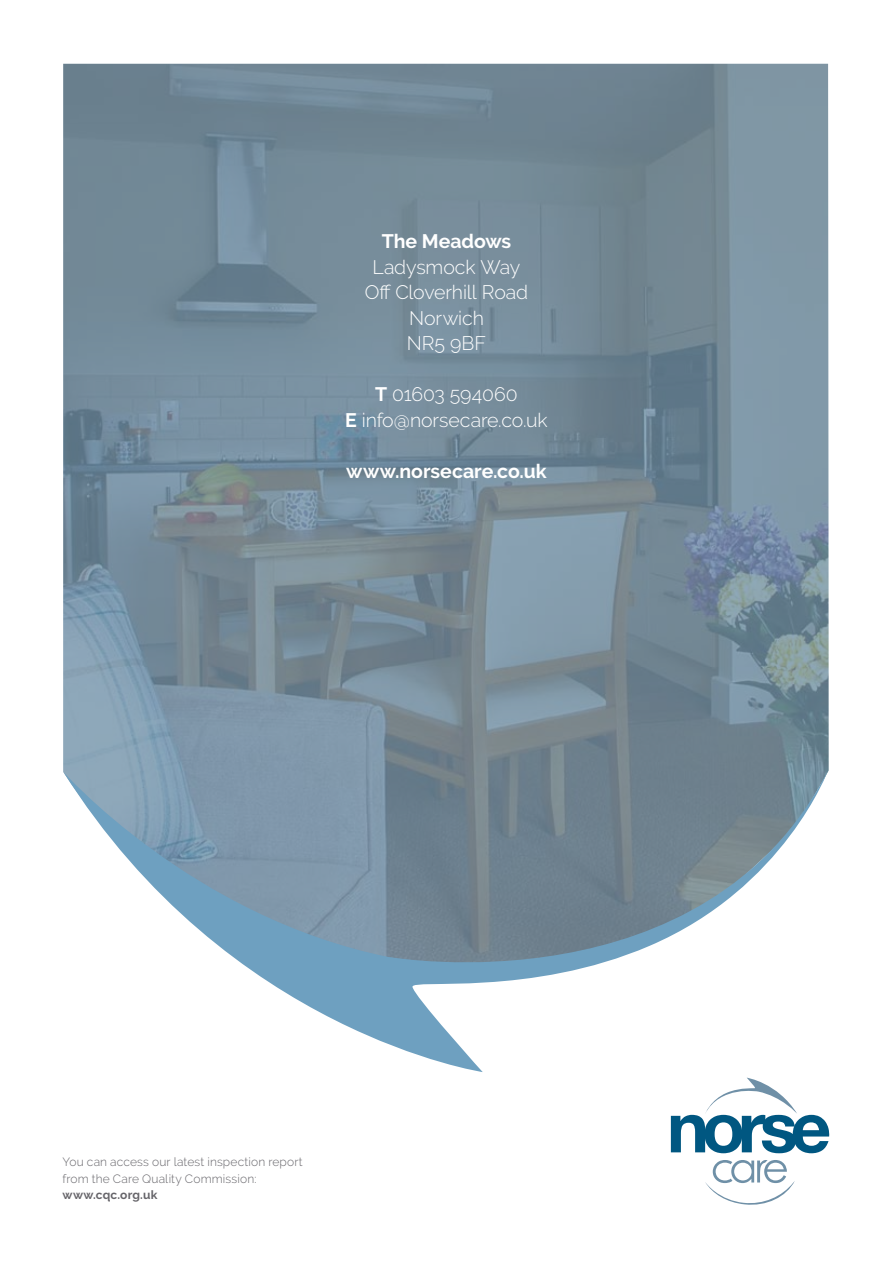
<style>
.page{position:relative;width:893px;height:1263px;background:#fff}
.page>*{position:absolute;margin:0;border:0;box-sizing:border-box;transform-origin:0 0}
.t1{font:300 19.5px/25.5px "Raleway";letter-spacing:-.005em;color:#fff;text-align:center}
.t2{font:700 19.5px "Raleway";color:#fff}
.t3{font:300 12px/16.5px "Raleway";letter-spacing:.015em;color:#66656a}
.t4{font:700 12px "Raleway";letter-spacing:.015em;color:#66656a}
.s1{font-weight:700}
</style>
<div class="page">
<img style="left:63px;top:64px;width:766px;height:708px">
<svg style="left:63px;top:770px;width:765px;height:302px"></svg>
<svg style="left:705px;top:1160px;width:90px;height:45px"></svg>
<svg style="left:671px;top:1078px;width:158px;height:75px"></svg>
<p class="t2" style="left:382px;top:230px;width:131px">The Meadows</p>
<p class="t1" style="left:365px;top:254px;width:165px">Ladysmock Way<br>Off Cloverhill Road<br>Norwich<br>NR5 9BF</p>
<p class="t1" style="left:345px;top:382px;width:204px"><span class="s1">T</span> 01603 594060<br><span class="s1">E</span> info@norsecare.co.uk</p>
<p class="t2" style="left:346px;top:460px;width:202px">www.norsecare.co.uk</p>
<p class="t3" style="left:63px;top:1154px;width:242px">You can access our latest inspection report from the Care Quality Commission:</p>
<p class="t4" style="left:63px;top:1188px;width:96px">www.cqc.org.uk</p>
</div>
